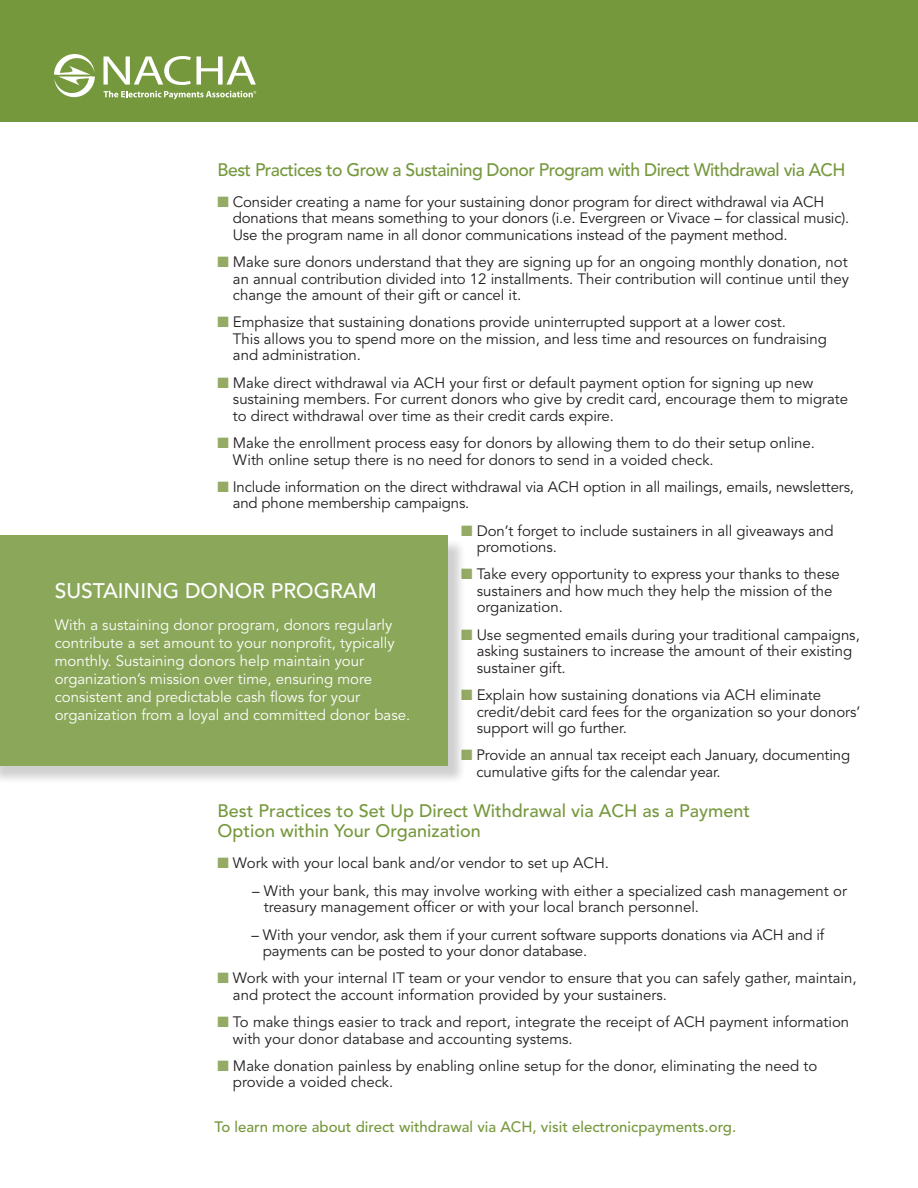
<style>
.page{position:relative;width:918px;height:1188px;background:#fff}
.page>*{position:absolute;margin:0;border:0;box-sizing:border-box;transform-origin:0 0}
.t1{font:500 21px "Avenir";color:#fff}
.t2{font:500 18px/20.1px "Avenir";color:#76983d}
.t3{font:500 18px "Avenir";letter-spacing:-.03em;color:#76983d}
.t4{font:15px/16.5px "Avenir";letter-spacing:-.005em;color:#231f20}
.t5{font:15px/18px "Avenir";color:#fff}
.t6{font:500 15px "Avenir";color:#76983d}
.s1{color:#95aa64}
</style>
<div class="page">
<div style="left:0;top:0;width:918px;height:122px;background:#76983d"></div>
<svg style="left:104px;top:56px;width:87px;height:29px"></svg>
<svg style="left:197px;top:56px;width:59px;height:29px"></svg>
<svg style="left:54px;top:54px;width:41px;height:44px"></svg>
<svg style="left:104px;top:91px;width:152px;height:8px"></svg>
<div style="left:0;top:538px;width:466px;height:247px;background:#231f20;opacity:.25"></div>
<div style="left:0;top:536px;width:448px;height:230px;background:#8aa75a"></div>
<p class="t3" style="left:218px;top:159px;width:630px">Best Practices to Grow a Sustaining Donor Program with Direct Withdrawal via ACH</p>
<p class="t4" style="left:233px;top:194px;width:618px;text-indent:-15px"><span class="s1">■</span> Consider creating a name for your sustaining donor program for direct withdrawal via ACH donations that means something to your donors (i.e. Evergreen or Vivace – for classical music).<br>Use the program name in all donor communications instead of the payment method.</p>
<p class="t4" style="left:233px;top:254px;width:618px;text-align:justify;text-indent:-15px"><span class="s1">■</span> Make sure donors understand that they are signing up for an ongoing monthly donation, not an annual contribution divided into 12 installments. Their contribution will continue until they change the amount of their gift or cancel it.</p>
<p class="t4" style="left:233px;top:314px;width:595px;text-indent:-15px"><span class="s1">■</span> Emphasize that sustaining donations provide uninterrupted support at a lower cost.<br>This allows you to spend more on the mission, and less time and resources on fundraising and administration.</p>
<p class="t4" style="left:233px;top:375px;width:617px;text-indent:-15px"><span class="s1">■</span> Make direct withdrawal via ACH your first or default payment option for signing up new sustaining members. For current donors who give by credit card, encourage them to migrate to direct withdrawal over time as their credit cards expire.</p>
<p class="t4" style="left:233px;top:435px;width:584px;text-indent:-15px"><span class="s1">■</span> Make the enrollment process easy for donors by allowing them to do their setup online.<br>With online setup there is no need for donors to send in a voided check.</p>
<p class="t4" style="left:233px;top:479px;width:623px;text-indent:-15px"><span class="s1">■</span> Include information on the direct withdrawal via ACH option in all mailings, emails, newsletters, and phone membership campaigns.</p>
<p class="t4" style="left:477px;top:523px;width:359px;text-indent:-15px"><span class="s1">■</span> Don’t forget to include sustainers in all giveaways and promotions.</p>
<p class="t4" style="left:477px;top:566px;width:365px;text-indent:-15px"><span class="s1">■</span> Take every opportunity to express your thanks to these sustainers and how much they help the mission of the organization.</p>
<p class="t4" style="left:477px;top:627px;width:385px;text-indent:-15px"><span class="s1">■</span> Use segmented emails during your traditional campaigns, asking sustainers to increase the amount of their existing sustainer gift.</p>
<p class="t4" style="left:477px;top:687px;width:385px;text-indent:-15px"><span class="s1">■</span> Explain how sustaining donations via ACH eliminate credit/debit card fees for the organization so your donors’ support will go further.</p>
<p class="t4" style="left:477px;top:747px;width:375px;text-indent:-15px"><span class="s1">■</span> Provide an annual tax receipt each January, documenting cumulative gifts for the calendar year.</p>
<p class="t2" style="left:218px;top:801px;width:534px">Best Practices to Set Up Direct Withdrawal via ACH as a Payment<br>Option within Your Organization</p>
<p class="t4" style="left:218px;top:855px;width:393px"><span class="s1">■</span> Work with your local bank and/or vendor to set up ACH.</p>
<p class="t4" style="left:264px;top:883px;width:585px;text-indent:-12px">– With your bank, this may involve working with either a specialized cash management or treasury management officer or with your local branch personnel.</p>
<p class="t4" style="left:263px;top:927px;width:563px;text-indent:-11px">– With your vendor, ask them if your current software supports donations via ACH and if payments can be posted to your donor database.</p>
<p class="t4" style="left:233px;top:970px;width:625px;text-indent:-15px"><span class="s1">■</span> Work with your internal IT team or your vendor to ensure that you can safely gather, maintain, and protect the account information provided by your sustainers.</p>
<p class="t4" style="left:233px;top:1014px;width:618px;text-indent:-15px"><span class="s1">■</span> To make things easier to track and report, integrate the receipt of ACH payment information with your donor database and accounting systems.</p>
<p class="t4" style="left:233px;top:1058px;width:586px;text-indent:-15px"><span class="s1">■</span> Make donation painless by enabling online setup for the donor, eliminating the need to provide a voided check.</p>
<p class="t6" style="left:214px;top:1118px;width:523px">To learn more about direct withdrawal via ACH, visit electronicpayments.org.</p>
<h1 class="t1" style="left:55px;top:579px;width:323px">SUSTAINING DONOR PROGRAM</h1>
<p class="t5" style="left:55px;top:616px;width:357px">With a sustaining donor program, donors regularly contribute a set amount to your nonprofit, typically monthly. Sustaining donors help maintain your organization’s mission over time, ensuring more consistent and predictable cash flows for your organization from a loyal and committed donor base.</p>
</div>
